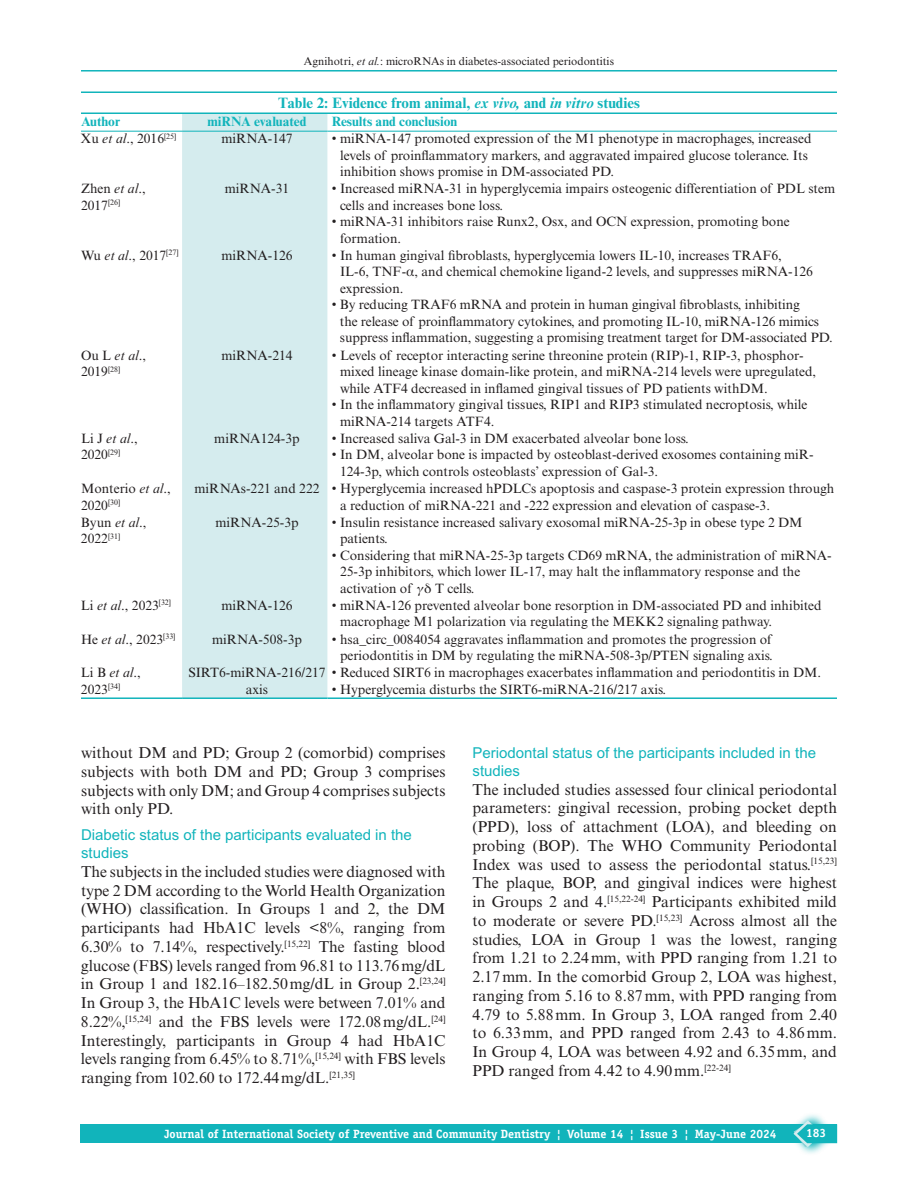
<style>
.page{position:relative;width:918px;height:1188px;background:#fff}
.page>*{position:absolute;margin:0;border:0;box-sizing:border-box;transform-origin:0 0}
.t1{font:15.75px/18.8px "Times New Roman MT Std";color:#231f20;text-align:justify}
.t2{font:15px/18px "Arial MT Std";color:#11b4bb}
.t3{font:700 15px "Times New Roman MT Std";color:#11b4bb}
.t4{font:13.5px/16.5px "Times New Roman MT Std";color:#231f20}
.t5{font:700 13.5px "Times New Roman MT Std";color:#11b4bb}
.t6{font:700 12px "Officina Serif";color:#fff}
.t7{font:11.25px "Times New Roman MT Std";color:#231f20}
.s1{font-style:italic}
.s2{font-family:"Gandhari Unicode"}
.s3{font-family:"Gandhari Unicode";font-style:italic}
</style>
<div class="page">
<div style="left:81px;top:1124px;width:756px;height:19px;background:#11b4bb"></div>
<svg style="left:799px;top:1114px;width:25px;height:40px"></svg>
<svg style="left:793px;top:1120px;width:44px;height:27px"></svg>
<hr style="left:81px;top:70px;width:756px;height:2px;background:#11b4bb">
<hr style="left:81px;top:92px;width:756px;height:1px;background:#11b4bb">
<hr style="left:81px;top:112px;width:756px;height:2px;background:#11b4bb">
<div style="left:182px;top:114px;width:145px;height:583px;background:#d5ecee"></div>
<hr style="left:81px;top:131px;width:101px;height:1px;background:#11b4bb">
<hr style="left:182px;top:131px;width:145px;height:1px;background:#11b4bb">
<hr style="left:327px;top:131px;width:510px;height:1px;background:#11b4bb">
<hr style="left:81px;top:697px;width:101px;height:2px;background:#11b4bb">
<hr style="left:182px;top:697px;width:145px;height:2px;background:#11b4bb">
<hr style="left:327px;top:697px;width:510px;height:2px;background:#11b4bb">
<p class="t7" style="left:304px;top:54px;width:312px">Agnihotri, <span class="s1">et al.</span>: microRNAs in diabetes-associated periodontitis</p>
<p class="t3" style="left:278px;top:94px;width:363px">Table 2: Evidence from animal, <span class="s1">ex vivo,</span> and <span class="s1">in vitro</span> studies</p>
<p class="t5" style="left:81px;top:113px;width:41px">Author</p>
<p class="t5" style="left:207px;top:113px;width:101px">miRNA evaluated</p>
<p class="t5" style="left:332px;top:113px;width:127px">Results and conclusion</p>
<p class="t4" style="left:81px;top:130px;width:97px">Xu <span class="s1">et al</span>., 2016<sup>[25]</sup></p>
<p class="t4" style="left:221px;top:130px;width:73px">miRNA-147</p>
<p class="t4" style="left:340px;top:130px;width:473px;text-indent:-8px">• miRNA-147 promoted expression of the M1 phenotype in macrophages, increased levels of proinflammatory markers, and aggravated impaired glucose tolerance. Its inhibition shows promise in DM-associated PD.</p>
<p class="t4" style="left:81px;top:180px;width:66px">Zhen <span class="s1">et al</span>.,<br>2017<sup>[26]</sup></p>
<p class="t4" style="left:225px;top:180px;width:66px">miRNA-31</p>
<p class="t4" style="left:340px;top:180px;width:497px;text-indent:-8px">• Increased miRNA-31 in hyperglycemia impairs osteogenic differentiation of PDL stem cells and increases bone loss.</p>
<p class="t4" style="left:340px;top:213px;width:451px;text-indent:-8px">• miRNA-31 inhibitors raise Runx2, Osx, and OCN expression, promoting bone formation.</p>
<p class="t4" style="left:81px;top:247px;width:99px">Wu <span class="s1">et al</span>., 2017<sup>[27]</sup></p>
<p class="t4" style="left:221px;top:247px;width:73px">miRNA-126</p>
<p class="t4" style="left:340px;top:247px;width:474px;text-indent:-8px">• In human gingival fibroblasts, hyperglycemia lowers IL-10, increases TRAF6,<br>IL-6, TNF-<span class="s2">α</span>, and chemical chemokine ligand-2 levels, and suppresses miRNA-126 expression.</p>
<p class="t4" style="left:340px;top:297px;width:494px;text-indent:-8px">• By reducing TRAF6 mRNA and protein in human gingival fibroblasts, inhibiting<br>the release of proinflammatory cytokines, and promoting IL-10, miRNA-126 mimics suppress inflammation, suggesting a promising treatment target for DM-associated PD.</p>
<p class="t4" style="left:81px;top:347px;width:67px">Ou L <span class="s1">et al</span>.,<br>2019<sup>[28]</sup></p>
<p class="t4" style="left:221px;top:347px;width:73px">miRNA-214</p>
<p class="t4" style="left:340px;top:347px;width:478px;text-indent:-8px">• Levels of receptor interacting serine threonine protein (RIP)-1, RIP-3, phosphor&shy;mixed lineage kinase domain-like protein, and miRNA-214 levels were upregulated, while ATF4 decreased in inflamed gingival tissues of PD patients withDM.</p>
<p class="t4" style="left:340px;top:396px;width:469px;text-indent:-8px">• In the inflammatory gingival tissues, RIP1 and RIP3 stimulated necroptosis, while miRNA-214 targets ATF4.</p>
<p class="t4" style="left:81px;top:430px;width:58px">Li J <span class="s1">et al</span>.,<br>2020<sup>[29]</sup></p>
<p class="t4" style="left:214px;top:430px;width:87px">miRNA124-3p</p>
<p class="t4" style="left:332px;top:430px;width:359px">• Increased saliva Gal-3 in DM exacerbated alveolar bone loss.</p>
<p class="t4" style="left:340px;top:447px;width:475px;text-indent:-8px">• In DM, alveolar bone is impacted by osteoblast-derived exosomes containing miR-<br>124-3p, which controls osteoblasts’ expression of Gal-3.</p>
<p class="t4" style="left:81px;top:480px;width:91px">Monterio <span class="s1">et al</span>.,<br>2020<sup>[30]</sup></p>
<p class="t4" style="left:340px;top:480px;width:496px;text-indent:-146px">miRNAs-221 and 222 • Hyperglycemia increased hPDLCs apoptosis and caspase-3 protein expression through a reduction of miRNA-221 and -222 expression and elevation of caspase-3.</p>
<p class="t4" style="left:81px;top:514px;width:67px">Byun <span class="s1">et al</span>.,<br>2022<sup>[31]</sup></p>
<p class="t4" style="left:215px;top:514px;width:85px">miRNA-25-3p</p>
<p class="t4" style="left:340px;top:514px;width:464px;text-indent:-8px">• Insulin resistance increased salivary exosomal miRNA-25-3p in obese type 2 DM patients.</p>
<p class="t4" style="left:340px;top:547px;width:493px;text-indent:-8px">• Considering that miRNA-25-3p targets CD69 mRNA, the administration of miRNA-<br>25-3p inhibitors, which lower IL-17, may halt the inflammatory response and the activation of <span class="s3">γ</span><span class="s2">δ</span> T cells.</p>
<p class="t4" style="left:81px;top:597px;width:92px">Li <span class="s1">et al</span>., 2023<sup>[32]</sup></p>
<p class="t4" style="left:221px;top:597px;width:73px">miRNA-126</p>
<p class="t4" style="left:340px;top:597px;width:483px;text-indent:-8px">• miRNA-126 prevented alveolar bone resorption in DM-associated PD and inhibited macrophage M1 polarization via regulating the MEKK2 signaling pathway.</p>
<p class="t4" style="left:81px;top:631px;width:96px">He <span class="s1">et al</span>., 2023<sup>[33]</sup></p>
<p class="t4" style="left:212px;top:631px;width:91px">miRNA-508-3p</p>
<p class="t4" style="left:332px;top:631px;width:442px;text-align:right">• hsa_circ_0084054 aggravates inflammation and promotes the progression of periodontitis in DM by regulating the miRNA-508-3p/PTEN signaling axis.</p>
<p class="t4" style="left:81px;top:664px;width:61px">Li B <span class="s1">et al</span>.,<br>2023<sup>[34]</sup></p>
<p class="t4" style="left:188px;top:664px;width:139px;text-align:center">SIRT6-miRNA-216/217 axis</p>
<p class="t4" style="left:332px;top:664px;width:491px">• Reduced SIRT6 in macrophages exacerbates inflammation and periodontitis in DM.</p>
<p class="t4" style="left:332px;top:681px;width:336px">• Hyperglycemia disturbs the SIRT6-miRNA-216/217 axis.</p>
<p class="t1" style="left:81px;top:744px;width:366px">without DM and PD; Group 2 (comorbid) comprises subjects with both DM and PD; Group 3 comprises subjects with only DM; and Group 4 comprises subjects with only PD.</p>
<p class="t2" style="left:81px;top:826px;width:333px">Diabetic status of the participants evaluated in the studies</p>
<p class="t1" style="left:81px;top:862px;width:366px">The subjects in the included studies were diagnosed with type 2 DM according to the World Health Organization (WHO) classification. In Groups 1 and 2, the DM participants had HbA1C levels &lt;8%, ranging from 6.30% to 7.14%, respectively.<sup>[15,22]</sup> The fasting blood glucose (FBS) levels ranged from 96.81 to 113.76mg/dL in Group 1 and 182.16–182.50mg/dL in Group 2.<sup>[23,24] </sup>In Group 3, the HbA1C levels were between 7.01% and 8.22%,<sup>[15,24]</sup> and the FBS levels were 172.08mg/dL.<sup>[24] </sup>Interestingly, participants in Group 4 had HbA1C levels ranging from 6.45% to 8.71%,<sup>[15,24]</sup> with FBS levels ranging from 102.60 to 172.44mg/dL.<sup>[21,35]</sup></p>
<p class="t2" style="left:472px;top:744px;width:345px">Periodontal status of the participants included in the studies</p>
<p class="t1" style="left:472px;top:780px;width:366px">The included studies assessed four clinical periodontal parameters: gingival recession, probing pocket depth (PPD), loss of attachment (LOA), and bleeding on probing (BOP). The WHO Community Periodontal Index was used to assess the periodontal status.<sup>[15,23] </sup>The plaque, BOP, and gingival indices were highest in Groups 2 and 4.<sup>[15,22-24]</sup> Participants exhibited mild to moderate or severe PD.<sup>[15,23]</sup> Across almost all the studies, LOA in Group 1 was the lowest, ranging from 1.21 to 2.24mm, with PPD ranging from 1.21 to 2.17mm. In the comorbid Group 2, LOA was highest, ranging from 5.16 to 8.87mm, with PPD ranging from 4.79 to 5.88mm. In Group 3, LOA ranged from 2.40 to 6.33mm, and PPD ranged from 2.43 to 4.86mm.<br>In Group 4, LOA was between 4.92 and 6.35mm, and PPD ranged from 4.42 to 4.90mm.<sup>[22-24]</sup></p>
<p class="t6" style="left:164px;top:1126px;width:614px">Journal of International Society of Preventive and Community Dentistry ¦ Volume 14 ¦ Issue 3 ¦ May-June 2024</p>
<p class="t6" style="left:806px;top:1126px;width:22px">183</p>
</div>
